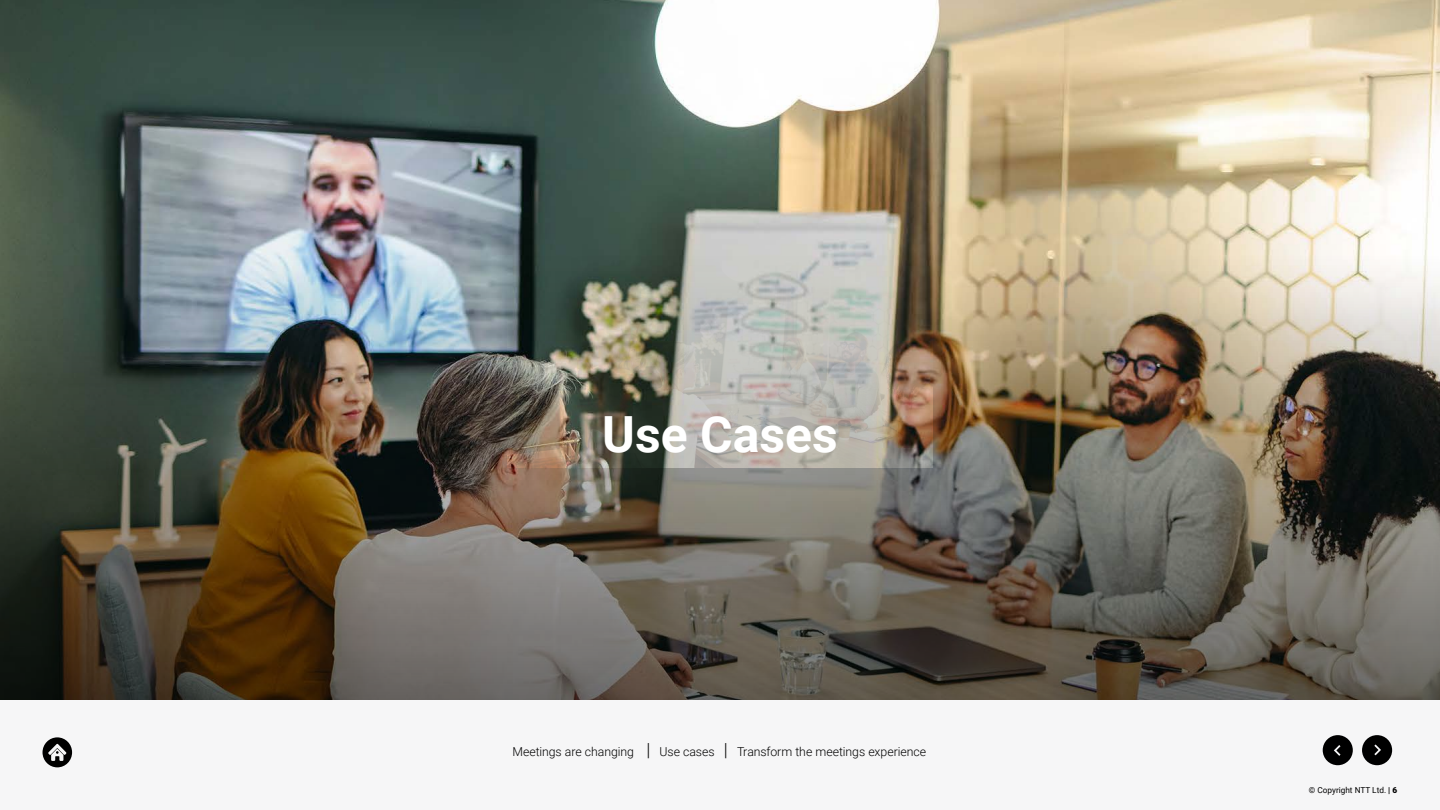
<style>
.page{position:relative;width:1440px;height:810px;background:#fff}
.page>*{position:absolute;margin:0;border:0;box-sizing:border-box;transform-origin:0 0}
.t1{font:700 49.88px "Roboto";color:#fff}
.t2{font:300 12.3px "Roboto";letter-spacing:-.005em;color:#000}
.t3{font:8.25px "Roboto";color:#000}
.s1{font-size:18px}
.s2{font-weight:900}
</style>
<div class="page">
<div style="left:0;top:700px;width:1440px;height:110px;background:#f6f6f7"></div>
<svg style="left:43px;top:737px;width:29px;height:30px"></svg>
<img style="left:0;top:0;width:1440px;height:699px">
<img style="left:507px;top:226px;width:426px;height:241px">
<svg style="left:1362px;top:735px;width:30px;height:30px"></svg>
<svg style="left:1323px;top:735px;width:30px;height:30px"></svg>
<p class="t1" style="left:602px;top:400px;width:237px">Use Cases</p>
<p class="t2" style="left:512px;top:743px;width:415px">Meetings are changing <span class="s1">|</span> Use cases <span class="s1">|</span> Transform the meetings experience</p>
<p class="t3" style="left:1309px;top:785px;width:90px">© Copyright NTT Ltd. <span class="s2">| 6</span></p>
</div>
